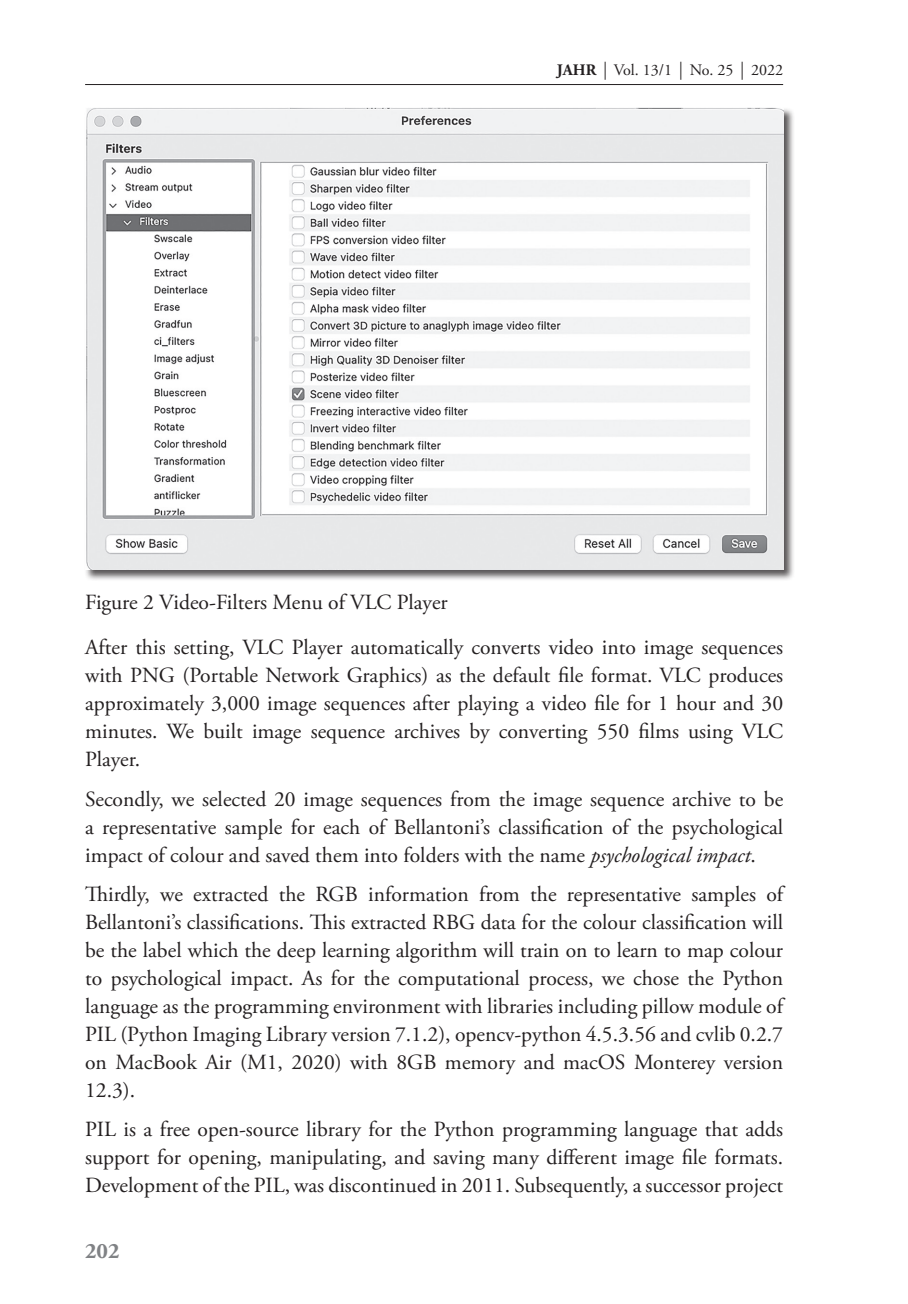
<style>
.page{position:relative;width:908px;height:1304px;background:#fff}
.page>*{position:absolute;margin:0;border:0;box-sizing:border-box;transform-origin:0 0}
.t1{font:700 22px "Adobe Garamond Pro";color:#808285}
.txt{font:21.6px/28px "Adobe Garamond Pro";color:#231f20;text-align:justify}
.t2{font:16px "Adobe Garamond Pro";color:#231f20}
.s1{font-weight:700}
.s2{font-style:italic}
</style>
<div class="page">
<hr style="left:85px;top:84px;width:697px;height:1px;background:#231f20">
<div style="left:84px;top:107px;width:710px;height:475px;background:#231f20;opacity:.75"></div>
<img style="left:85px;top:108px;width:697px;height:462px">
<p class="t2" style="left:556px;top:60px;width:228px"><span class="s1">JAHR</span> Vol. 13/1 No. 25 2022</p>
<p class="txt" style="left:85px;top:589px;width:364px">Figure 2 Video-Filters Menu of VLC Player</p>
<p class="txt" style="left:85px;top:634px;width:699px">After this setting, VLC Player automatically converts video into image sequences with PNG (Portable Network Graphics) as the default file format. VLC produces approximately 3,000 image sequences after playing a video file for 1 hour and 30 minutes. We built image sequence archives by converting 550 films using VLC Player.</p>
<p class="txt" style="left:85px;top:786px;width:699px">Secondly, we selected 20 image sequences from the image sequence archive to be a representative sample for each of Bellantoni’s classification of the psychological impact of colour and saved them into folders with the name <span class="s2">psychological impact</span>.</p>
<p class="txt" style="left:85px;top:881px;width:699px">Thirdly, we extracted the RGB information from the representative samples of Bellantoni’s classifications. This extracted RBG data for the colour classification will be the label which the deep learning algorithm will train on to learn to map colour to psychological impact. As for the computational process, we chose the Python language as the programming environment with libraries including pillow module of PIL (Python Imaging Library version 7.1.2), opencv-python 4.5.3.56 and cvlib 0.2.7 on MacBook Air (M1, 2020) with 8GB memory and macOS Monterey version 12.3).</p>
<p class="txt" style="left:85px;top:1116px;width:699px">PIL is a free open-source library for the Python programming language that adds support for opening, manipulating, and saving many different image file formats.<br>Development of the PIL, was discontinued in 2011. Subsequently, a successor project</p>
<p class="t1" style="left:85px;top:1238px;width:36px">202</p>
</div>
